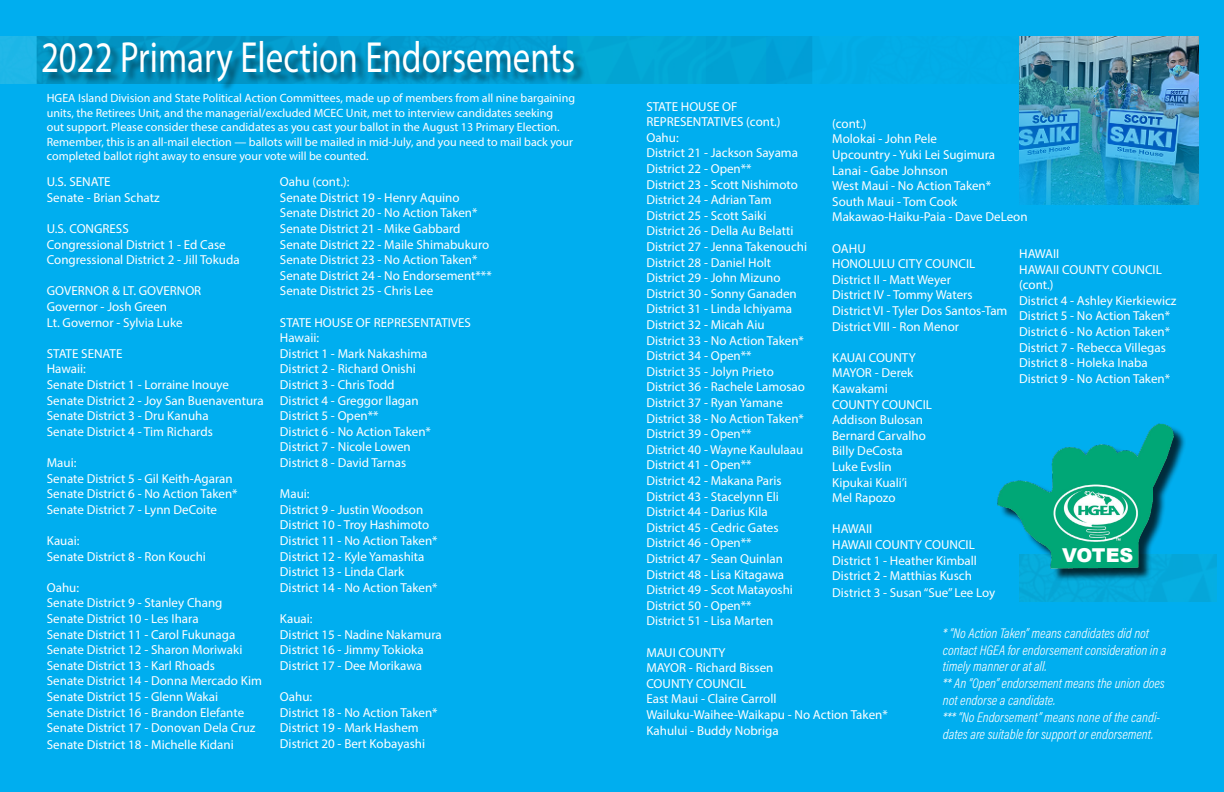
<style>
.page{position:relative;width:1224px;height:792px;background:#00aeef}
.page>*{position:absolute;margin:0;border:0;box-sizing:border-box;transform-origin:0 0}
.t1{font:43.8px "Myriad Pro";color:#fff;scale:.8 1}
.t2{font:900 19.1px "Arial";letter-spacing:-.015em;color:#fff}
.t3{font:14px/16.8px "Acumin Variable Concept";color:#fff}
.t4{font:13px/15.6px "Myriad Pro";color:#fff}
.t5{font:12px/14.4px "Myriad Pro";color:#fff}
</style>
<div class="page">
<img style="left:0;top:36px;width:895px;height:48px">
<div style="left:45px;top:43px;width:541px;height:50px;background:#000;opacity:.5"></div>
<img style="left:1019px;top:36px;width:179px;height:169px">
<div style="left:1019px;top:554px;width:198px;height:48px;background:#06abdc"></div>
<img style="left:998px;top:423px;width:190px;height:160px">
<h1 class="t1" style="left:41px;top:30px;width:669px">2022 Primary Election Endorsements</h1>
<p class="t5" style="left:47px;top:91px;width:530px">HGEA Island Division and State Political Action Committees, made up of members from all nine bargaining units, the Retirees Unit, and the managerial/excluded MCEC Unit, met to interview candidates seeking<br>out support. Please consider these candidates as you cast your ballot in the August 13 Primary Election.<br>Remember, this is an all-mail election — ballots will be mailed in mid-July, and you need to mail back your completed ballot right away to ensure your vote will be counted.</p>
<p class="t4" style="left:47px;top:174px;width:114px">U.S. SENATE<br>Senate - Brian Schatz</p>
<p class="t4" style="left:47px;top:221px;width:194px">U.S. CONGRESS<br>Congressional District 1 - Ed Case<br>Congressional District 2 - Jill Tokuda</p>
<p class="t4" style="left:47px;top:283px;width:156px">GOVERNOR &amp; LT. GOVERNOR<br>Governor - Josh Green<br>Lt. Governor - Sylvia Luke</p>
<p class="t4" style="left:47px;top:345px;width:218px">STATE SENATE<br>Hawaii:<br>Senate District 1 - Lorraine Inouye<br>Senate District 2 - Joy San Buenaventura<br>Senate District 3 - Dru Kanuha<br>Senate District 4 - Tim Richards</p>
<p class="t4" style="left:47px;top:455px;width:192px">Maui:<br>Senate District 5 - Gil Keith-Agaran<br>Senate District 6 - No Action Taken*<br>Senate District 7 - Lynn DeCoite</p>
<p class="t4" style="left:47px;top:533px;width:161px">Kauai:<br>Senate District 8 - Ron Kouchi</p>
<p class="t4" style="left:47px;top:579px;width:217px">Oahu:<br>Senate District 9 - Stanley Chang<br>Senate District 10 - Les Ihara<br>Senate District 11 - Carol Fukunaga<br>Senate District 12 - Sharon Moriwaki<br>Senate District 13 - Karl Rhoads<br>Senate District 14 - Donna Mercado Kim<br>Senate District 15 - Glenn Wakai<br>Senate District 16 - Brandon Elefante<br>Senate District 17 - Donovan Dela Cruz</p>
<p class="t4" style="left:47px;top:737px;width:188px">Senate District 18 - Michelle Kidani</p>
<p class="t4" style="left:280px;top:174px;width:213px">Oahu (cont.):<br>Senate District 19 - Henry Aquino<br>Senate District 20 - No Action Taken*<br>Senate District 21 - Mike Gabbard<br>Senate District 22 - Maile Shimabukuro<br>Senate District 23 - No Action Taken*<br>Senate District 24 - No Endorsement***<br>Senate District 25 - Chris Lee</p>
<p class="t4" style="left:280px;top:314px;width:193px">STATE HOUSE OF REPRESENTATIVES<br>Hawaii:<br>District 1 - Mark Nakashima<br>District 2 - Richard Onishi<br>District 3 - Chris Todd<br>District 4 - Greggor Ilagan<br>District 5 - Open**<br>District 6 - No Action Taken*<br>District 7 - Nicole Lowen<br>District 8 - David Tarnas</p>
<p class="t4" style="left:280px;top:486px;width:159px">Maui:<br>District 9 - Justin Woodson<br>District 10 - Troy Hashimoto<br>District 11 - No Action Taken*<br>District 12 - Kyle Yamashita<br>District 13 - Linda Clark<br>District 14 - No Action Taken*</p>
<p class="t4" style="left:280px;top:611px;width:163px">Kauai:<br>District 15 - Nadine Nakamura<br>District 16 - Jimmy Tokioka<br>District 17 - Dee Morikawa</p>
<p class="t4" style="left:280px;top:689px;width:159px">Oahu:<br>District 18 - No Action Taken*<br>District 19 - Mark Hashem<br>District 20 - Bert Kobayashi</p>
<p class="t4" style="left:646px;top:98px;width:162px">STATE HOUSE OF<br>REPRESENTATIVES (cont.)<br>Oahu:<br>District 21 - Jackson Sayama<br>District 22 - Open**<br>District 23 - Scott Nishimoto<br>District 24 - Adrian Tam<br>District 25 - Scott Saiki<br>District 26 - Della Au Belatti<br>District 27 - Jenna Takenouchi<br>District 28 - Daniel Holt<br>District 29 - John Mizuno<br>District 30 - Sonny Ganaden<br>District 31 - Linda Ichiyama<br>District 32 - Micah Aiu<br>District 33 - No Action Taken*<br>District 34 - Open**<br>District 35 - Jolyn Prieto<br>District 36 - Rachele Lamosao<br>District 37 - Ryan Yamane<br>District 38 - No Action Taken*<br>District 39 - Open**<br>District 40 - Wayne Kaululaau<br>District 41 - Open**<br>District 42 - Makana Paris<br>District 43 - Stacelynn Eli<br>District 44 - Darius Kila<br>District 45 - Cedric Gates<br>District 46 - Open**<br>District 47 - Sean Quinlan<br>District 48 - Lisa Kitagawa<br>District 49 - Scot Matayoshi<br>District 50 - Open**<br>District 51 - Lisa Marten</p>
<p class="t4" style="left:646px;top:644px;width:243px">MAUI COUNTY<br>MAYOR - Richard Bissen<br>COUNTY COUNCIL<br>East Maui - Claire Carroll<br>Wailuku-Waihee-Waikapu - No Action Taken*<br>Kahului - Buddy Nobriga</p>
<p class="t4" style="left:832px;top:115px;width:197px">(cont.)<br>Molokai - John Pele<br>Upcountry - Yuki Lei Sugimura<br>Lanai - Gabe Johnson<br>West Maui - No Action Taken*<br>South Maui - Tom Cook<br>Makawao-Haiku-Paia - Dave DeLeon</p>
<p class="t4" style="left:832px;top:240px;width:177px">OAHU<br>HONOLULU CITY COUNCIL<br>District II - Matt Weyer<br>District IV - Tommy Waters<br>District VI - Tyler Dos Santos-Tam<br>District VIII - Ron Menor</p>
<p class="t4" style="left:832px;top:349px;width:101px">KAUAI COUNTY<br>MAYOR - Derek<br>Kawakami<br>COUNTY COUNCIL<br>Addison Bulosan<br>Bernard Carvalho<br>Billy DeCosta<br>Luke Evslin<br>Kipukai Kuali’i<br>Mel Rapozo</p>
<p class="t4" style="left:832px;top:521px;width:146px">HAWAII<br>HAWAII COUNTY COUNCIL<br>District 1 - Heather Kimball<br>District 2 - Matthias Kusch</p>
<p class="t4" style="left:832px;top:585px;width:165px">District 3 - Susan “Sue” Lee Loy</p>
<p class="t3" style="left:943px;top:624px;width:225px">* “No Action Taken” means candidates did not contact HGEA for endorsement consideration in a timely manner or at all.<br>** An “Open” endorsement means the union does not endorse a candidate.<br>*** “No Endorsement” means none of the candi&shy;dates are suitable for support or endorsement.</p>
<p class="t4" style="left:1019px;top:246px;width:159px">HAWAII<br>HAWAII COUNTY COUNCIL (cont.)<br>District 4 - Ashley Kierkiewicz<br>District 5 - No Action Taken*<br>District 6 - No Action Taken*<br>District 7 - Rebecca Villegas<br>District 8 - Holeka Inaba<br>District 9 - No Action Taken*</p>
<h2 class="t2" style="left:1062px;top:542px;width:73px">VOTES</h2>
</div>
